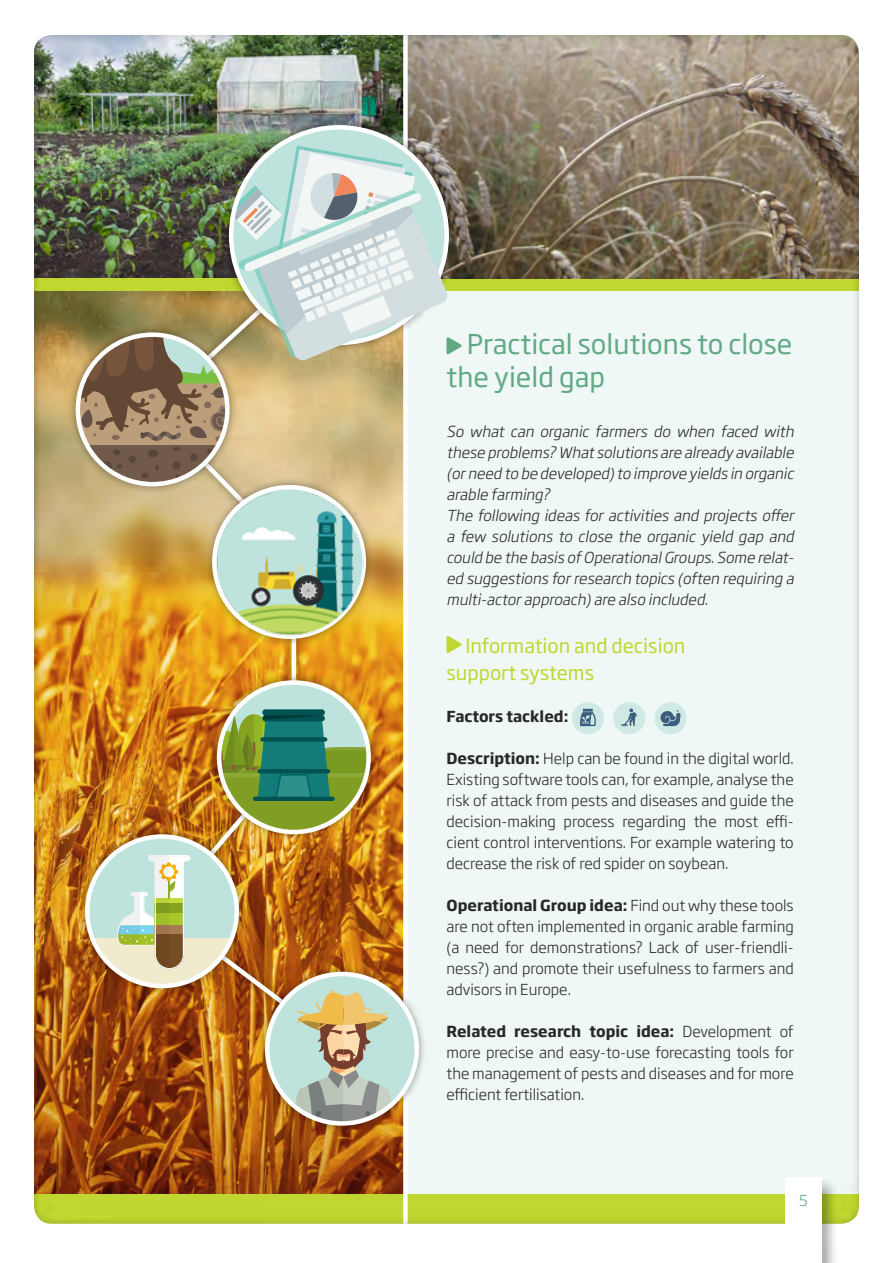
<style>
.page{position:relative;width:893px;height:1263px;background:#fff}
.page>*{position:absolute;margin:0;border:0;box-sizing:border-box;transform-origin:0 0}
.t1{font:27px/33px "Soho Gothic Std";color:#61a984}
.t2{font:19.5px/27px "Soho Gothic Std";color:#bfd730}
.t3{font:300 15px/21px "Soho Gothic Pro";color:#292829;text-align:justify}
.t4{font:italic 300 15px/21px "Soho Gothic Pro";color:#292829}
.t5{font:700 15px "Soho Gothic Pro";color:#292829}
.t6{font:300 15px "Soho Gothic Pro";color:#61a984}
.s1{font-weight:700}
</style>
<div class="page">
<img style="left:34px;top:35px;width:825px;height:1189px">
<div style="left:785px;top:1179px;width:54px;height:84px;background:#000;opacity:.3"></div>
<div style="left:785px;top:1178px;width:37px;height:85px;background:#fff"></div>
<h1 class="t1" style="left:446px;top:328px;width:348px;text-indent:20px">Practical solutions to close the yield gap</h1>
<p class="t4" style="left:446px;top:420px;width:353px">So what can organic farmers do when faced with these problems?Whatsolutions are already available (orneed to be developed)to improve yields in organic arable farming?<br>The following ideas for activities and projects offer a few solutions to close the organic yield gap and could be the basis ofOperationalGroups.Some relat&shy;ed suggestions forresearch topics (often requiring a multi-actorapproach)are also included.</p>
<h2 class="t2" style="left:446px;top:633px;width:241px;text-indent:19px">Information and decision support systems</h2>
<p class="t5" style="left:446px;top:704px;width:123px">Factors tackled:</p>
<p class="t3" style="left:446px;top:747px;width:349px"><span class="s1">Description:</span> Help can be found in the digital world.<br>Existing software tools can, for example, analyse the risk of attack from pests and diseases and guide the decision-making process regarding the most effi&shy;cient control interventions. For example watering to decrease the risk of red spider on soybean.</p>
<p class="t3" style="left:446px;top:894px;width:349px"><span class="s1">Operational Group idea:</span> Find out why these tools are not often implemented in organic arable farming (a need for demonstrations? Lack of user-friendli&shy;ness?) and promote their usefulness to farmers and advisors in Europe.</p>
<p class="t3" style="left:446px;top:1020px;width:349px"><span class="s1">Related research topic idea:</span> Development of more precise and easy-to-use forecasting tools for the management of pests and diseases and for more efficient fertilisation.</p>
<p class="t6" style="left:799px;top:1188px;width:10px">5</p>
</div>
